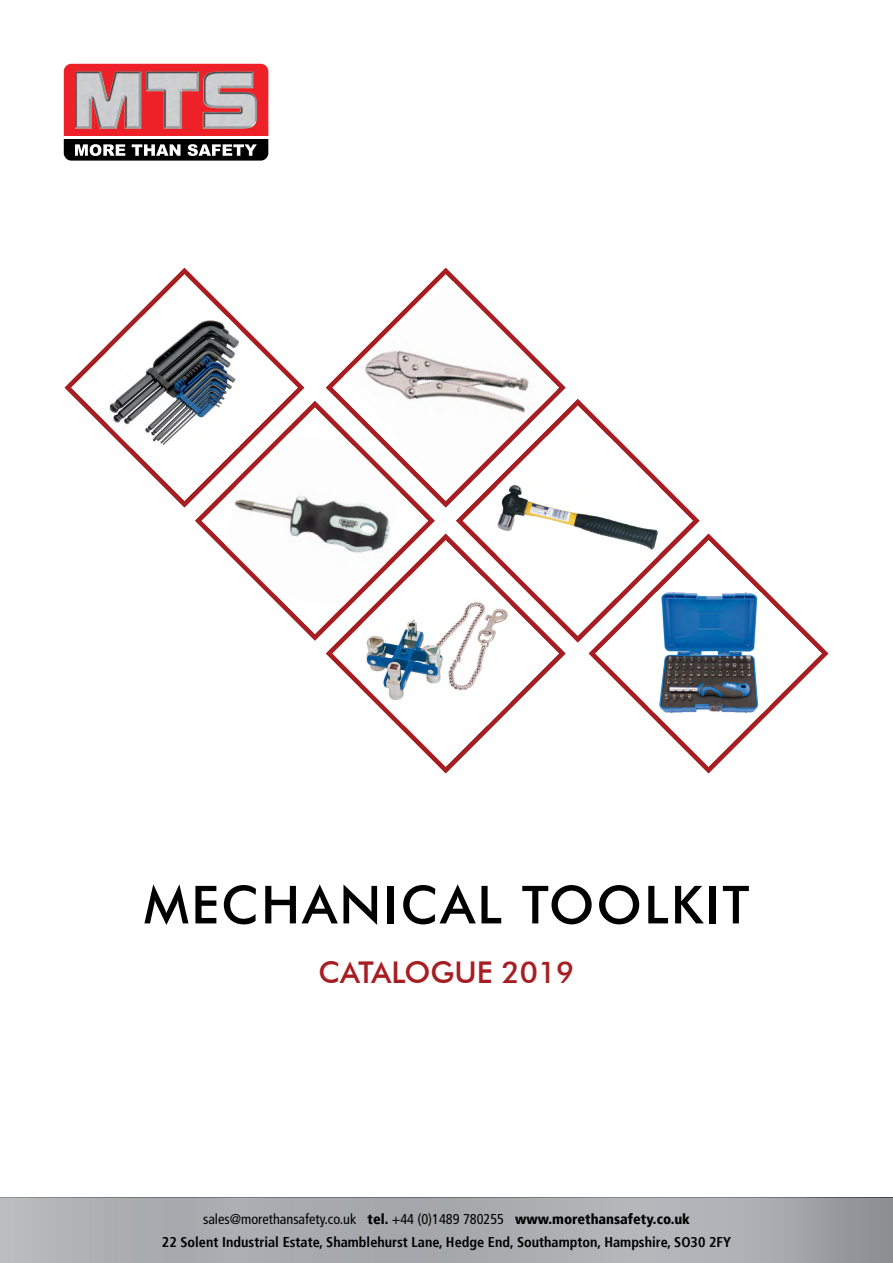
<style>
.page{position:relative;width:893px;height:1263px;background:#fff}
.page>*{position:absolute;margin:0;border:0;box-sizing:border-box;transform-origin:0 0}
.t1{font:500 52.5px "Futura BT";letter-spacing:.04em;color:#000}
.t2{font:500 30px "Futura BT";color:#a71e22}
.t3{font:700 condensed 14.25px "Frutiger";color:#000}
.t4{font:condensed 14.25px "Frutiger LT";color:#000}
.s1{font-family:"Frutiger";font-weight:900}
</style>
<div class="page">
<svg style="left:588px;top:533px;width:241px;height:241px"></svg>
<svg style="left:64px;top:267px;width:241px;height:241px"></svg>
<svg style="left:456px;top:399px;width:244px;height:244px"></svg>
<svg style="left:194px;top:400px;width:241px;height:241px"></svg>
<svg style="left:325px;top:533px;width:241px;height:241px"></svg>
<svg style="left:64px;top:64px;width:204px;height:97px;background:#9c383b"></svg>
<img style="left:146px;top:71px;width:53px;height:58px">
<img style="left:202px;top:71px;width:55px;height:58px">
<img style="left:75px;top:71px;width:66px;height:58px">
<hr style="left:64px;top:137px;width:204px;height:2px;background:#fff">
<svg style="left:325px;top:267px;width:241px;height:241px"></svg>
<svg style="left:0;top:1198px;width:893px;height:65px;background:#a9acb0"></svg>
<h1 class="t1" style="left:144px;top:873px;width:607px">MECHANICAL TOOLKIT</h1>
<h2 class="t2" style="left:319px;top:954px;width:257px">CATALOGUE 2019</h2>
<p class="t4" style="left:203px;top:1211px;width:488px">sales@morethansafety.co.uk <span class="s1">tel.</span> +44 (0)1489 780255 <span class="s1">www.morethansafety.co.uk</span></p>
<p class="t3" style="left:162px;top:1234px;width:571px">22 Solent Industrial Estate, Shamblehurst Lane, Hedge End, Southampton, Hampshire, SO30 2FY</p>
</div>
